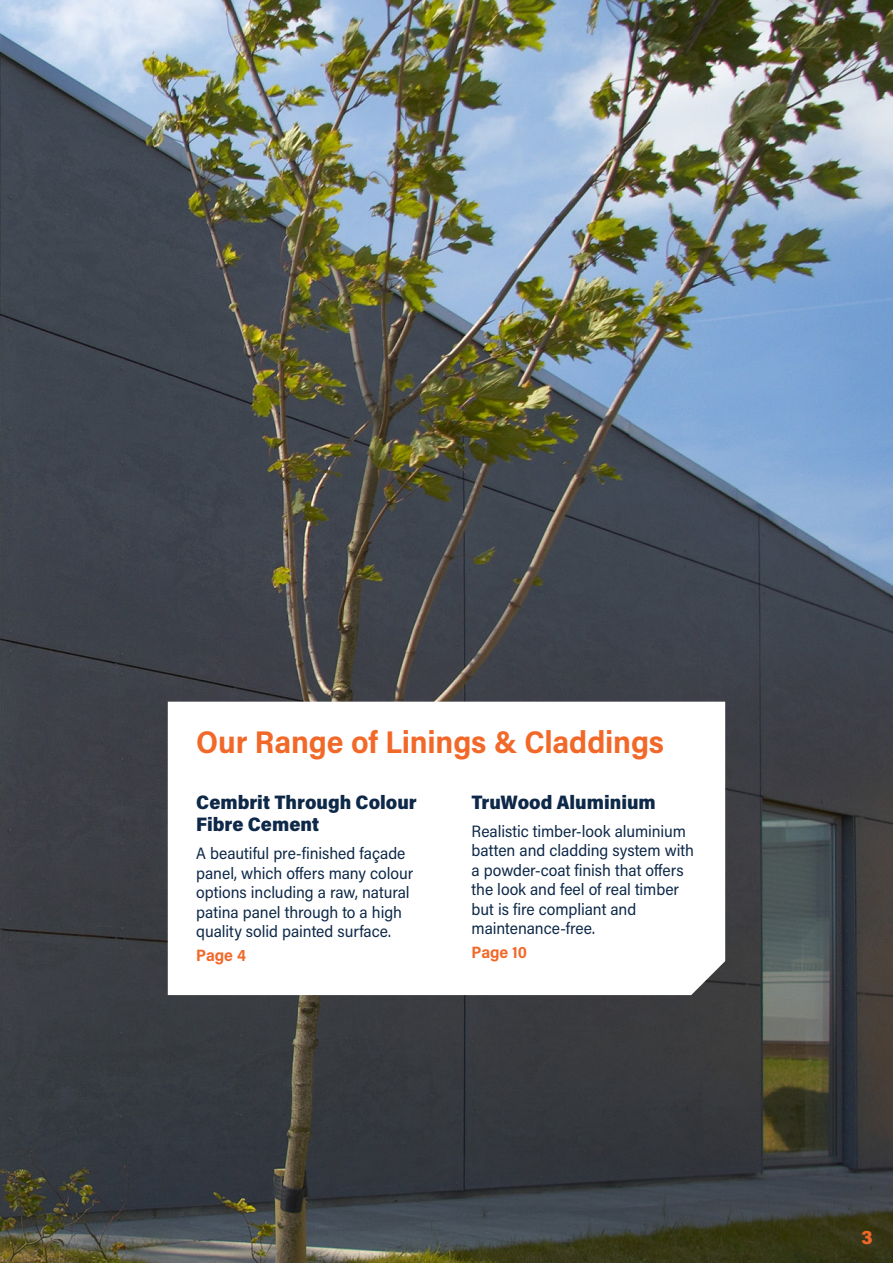
<style>
.page{position:relative;width:893px;height:1263px;background:#fff}
.page>*{position:absolute;margin:0;border:0;box-sizing:border-box;transform-origin:0 0}
.t1{font:700 31.5px "Acumin Pro Semi Cond";letter-spacing:-.005em;color:#f26828}
.t2{font:900 19.5px/22.5px "Acumin Pro Semi Cond";color:#0d2848}
.t3{font:900 19.5px "Acumin Pro Semi Cond";color:#f26828}
.t4{font:16.5px/19.5px "Acumin Pro Semi Cond";letter-spacing:-.005em;color:#0d2848}
.t5{font:700 16.5px "Acumin Pro Semi Cond";color:#f26828}
</style>
<div class="page">
<img style="left:0;top:0;width:893px;height:1263px">
<svg style="left:168px;top:702px;width:557px;height:293px"></svg>
<p class="t1" style="left:196px;top:720px;width:469px">Our Range of Linings &amp; Claddings</p>
<p class="t2" style="left:196px;top:790px;width:222px">Cembrit Through Colour<br>Fibre Cement</p>
<p class="t4" style="left:196px;top:843px;width:219px">A beautiful pre-finished façade panel, which offers many colour options including a raw, natural patina panel through to a high quality solid painted surface.</p>
<p class="t5" style="left:196px;top:943px;width:51px">Page 4</p>
<p class="t2" style="left:472px;top:790px;width:186px">TruWood Aluminium</p>
<p class="t4" style="left:472px;top:820px;width:224px">Realistic timber-look aluminium batten and cladding system with a powder-coat finish that offers the look and feel of real timber but is fire compliant and maintenance-free.</p>
<p class="t5" style="left:472px;top:940px;width:57px">Page 10</p>
<p class="t3" style="left:861px;top:1224px;width:13px">3</p>
</div>
